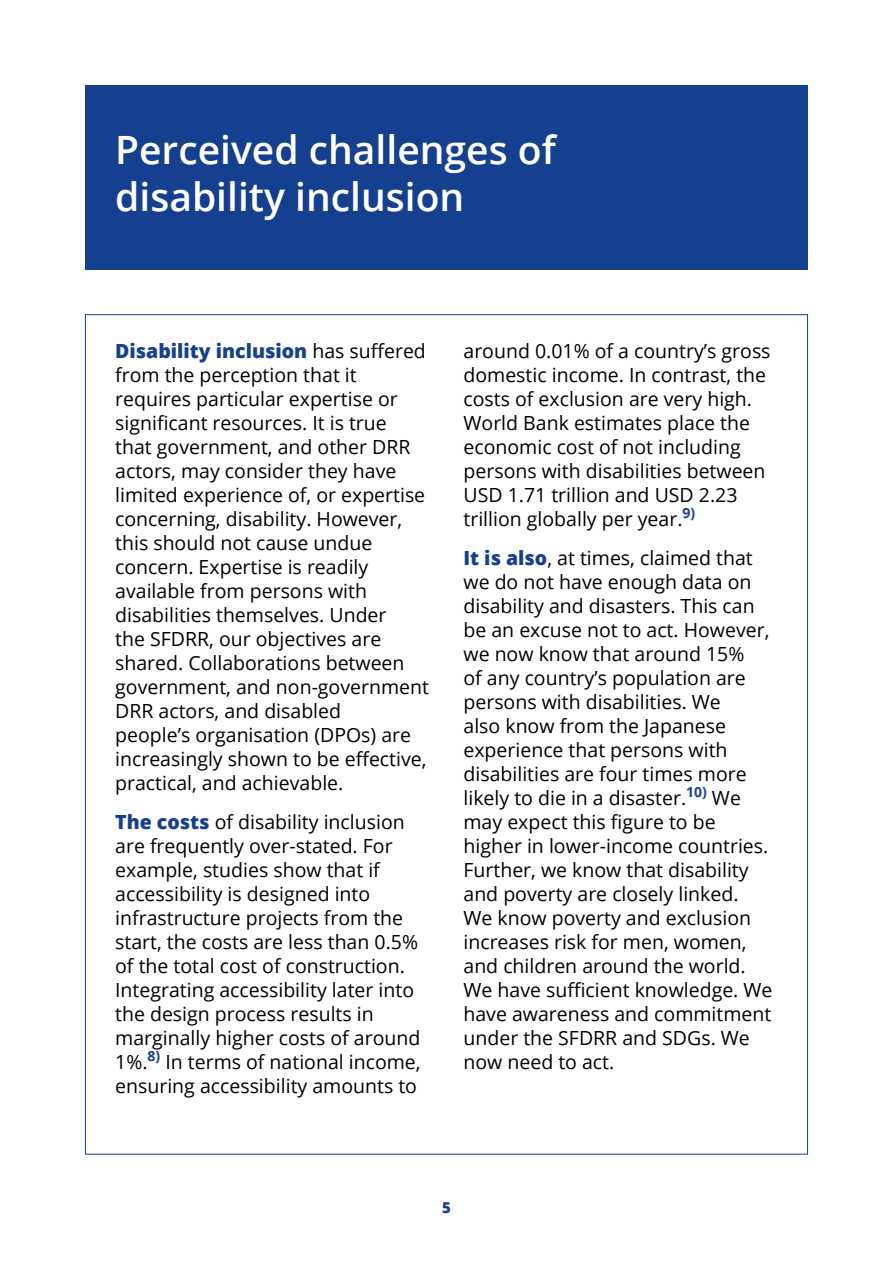
<style>
.page{position:relative;width:893px;height:1263px;background:#fff}
.page>*{position:absolute;margin:0;border:0;box-sizing:border-box;transform-origin:0 0}
.t1{font:600 39px/46.8px "Open Sans";color:#fff}
.t2{font:19.5px/24px "Open Sans";color:#000}
.t3{font:800 15px "Open Sans";color:#153f8f}
.s1{font-weight:800;color:#153f8f}
</style>
<div class="page">
<div style="left:85px;top:85px;width:723px;height:185px;background:#153f8f"></div>
<h1 class="t1" style="left:115px;top:125px;width:442px">Perceived challenges of disability inclusion</h1>
<p class="t2" style="left:115px;top:338px;width:315px"><span class="s1">Disability inclusion</span> has suffered from the perception that it requires particular expertise or significant resources. It is true<br>that government, and other DRR actors, may consider they have limited experience of, or expertise concerning, disability. However, this should not cause undue concern. Expertise is readily available from persons with disabilities themselves. Under<br>the SFDRR, our objectives are shared. Collaborations between government, and non-government<br>DRR actors, and disabled<br>people’s organisation (DPOs) are increasingly shown to be effective, practical, and achievable.</p>
<p class="t2" style="left:115px;top:809px;width:307px"><span class="s1">The costs</span> of disability inclusion are frequently over-stated. For example, studies show that if accessibility is designed into infrastructure projects from the start, the costs are less than 0.5% of the total cost of construction.<br>Integrating accessibility later into the design process results in marginally higher costs of around 1%.<sup>8)</sup> In terms of national income, ensuring accessibility amounts to</p>
<p class="t2" style="left:463px;top:338px;width:309px">around 0.01% of a country’s gross domestic income. In contrast, the costs of exclusion are very high.<br>World Bank estimates place the economic cost of not including persons with disabilities between<br>USD 1.71 trillion and USD 2.23 trillion globally per year.<sup>9)</sup></p>
<p class="t2" style="left:463px;top:545px;width:311px"><span class="s1">It is also</span>, at times, claimed that we do not have enough data on disability and disasters. This can be an excuse not to act. However, we now know that around 15%<br>of any country’s population are persons with disabilities. We<br>also know from the Japanese experience that persons with disabilities are four times more likely to die in a disaster.<sup>10)</sup> We may expect this figure to be higher in lower-income countries.<br>Further, we know that disability and poverty are closely linked.<br>We know poverty and exclusion increases risk for men, women, and children around the world.<br>We have sufficient knowledge. We have awareness and commitment under the SFDRR and SDGs. We now need to act.</p>
<p class="t3" style="left:442px;top:1196px;width:10px">5</p>
</div>
